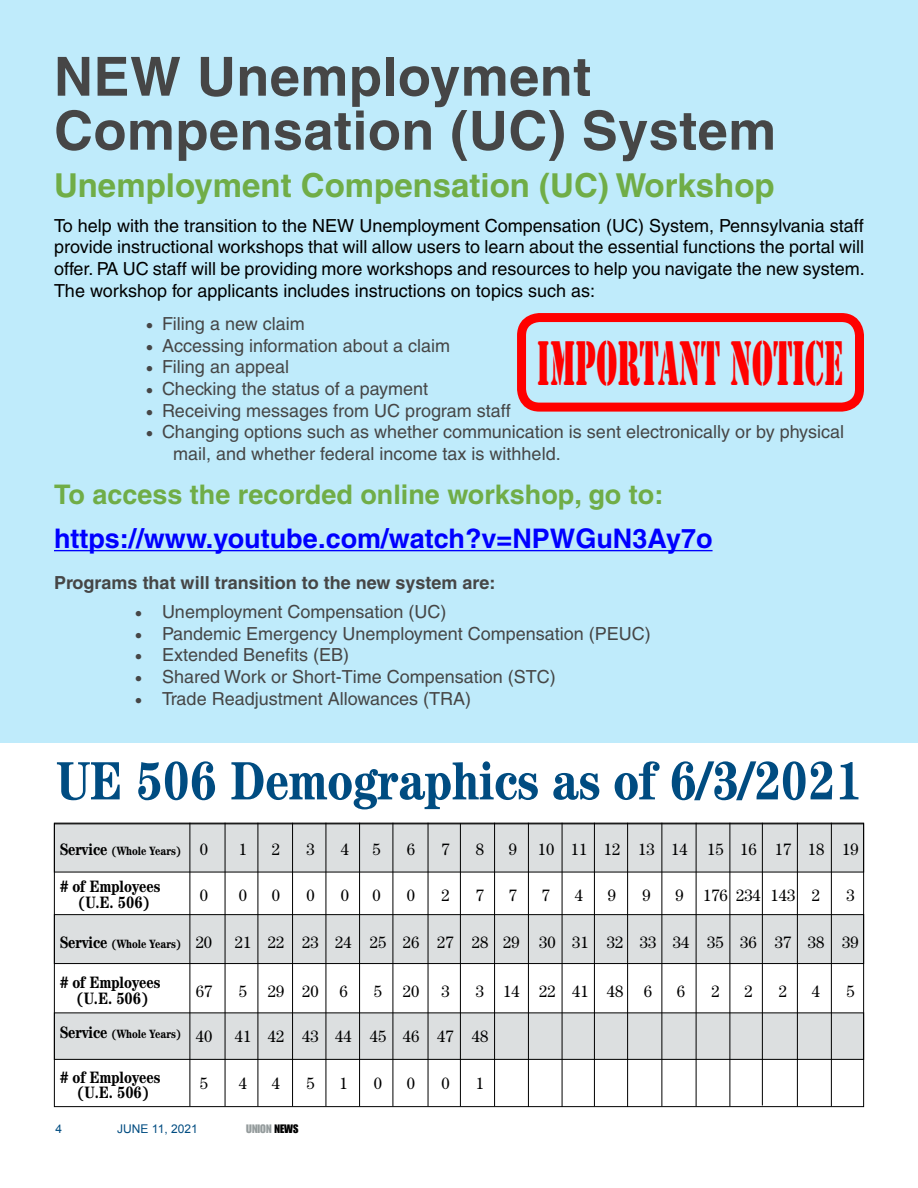
<style>
.page{position:relative;width:918px;height:1188px;background:#fff}
.page>*{position:absolute;margin:0;border:0;box-sizing:border-box;transform-origin:0 0}
.t1{font:58.5px "Stencil Std";color:#f00;scale:.5 1}
.t2{font:700 54px/54px "Helvetica";letter-spacing:.01em;color:#464646}
.t3{font:700 condensed 54px "Century";color:#004c81}
.t4{font:700 33px "Helvetica";color:#70ad47}
.t5{font:700 27px "Helvetica";color:#00f}
.t6{font:700 27px "Helvetica";color:#70ad47}
.t7{font:18px/21.6px "Helvetica";color:#464646}
.t8{font:18px/21.6px "Helvetica";color:#000;text-align:justify}
.t9{font:700 18px "Helvetica";color:#464646}
.t10{font:16.5px "Century";color:#000}
.t11{font:700 condensed 16.5px "Century";color:#000}
.t12{font:700 condensed 12px "Century";color:#000}
.t13{font:12px "Arial";color:#004c81}
.t14{font:12px "Impact";color:#959c9d}
.s1{font-size:16.5px}
.s2{font-weight:400;font-stretch:normal;font-size:16.5px}
.s3{color:#000}
</style>
<div class="page">
<div style="left:0;top:0;width:918px;height:742px;background:#bfebfb"></div>
<hr style="left:54px;top:550px;width:659px;height:1px;background:#00f">
<div style="left:517px;top:313px;width:347px;height:99px;border:9px solid #f00;border-radius:18px"></div>
<div style="left:54px;top:1013px;width:810px;height:46px;background:#dcdfe0"></div>
<div style="left:54px;top:1012px;width:810px;height:48px;border:1px solid #000"></div>
<div style="left:54px;top:915px;width:810px;height:49px;background:#dcdfe0"></div>
<div style="left:54px;top:914px;width:810px;height:50px;border:1px solid #000"></div>
<div style="left:54px;top:823px;width:810px;height:49px;background:#dcdfe0"></div>
<div style="left:54px;top:823px;width:810px;height:49px;border:1px solid #000"></div>
<hr style="left:831px;top:823px;width:1px;height:283px;background:#000">
<hr style="left:797px;top:823px;width:1px;height:283px;background:#000">
<hr style="left:762px;top:823px;width:1px;height:282px;background:#000">
<hr style="left:730px;top:823px;width:1px;height:283px;background:#000">
<hr style="left:696px;top:823px;width:1px;height:283px;background:#000">
<hr style="left:662px;top:823px;width:1px;height:283px;background:#000">
<hr style="left:627px;top:823px;width:1px;height:284px;background:#000">
<hr style="left:594px;top:823px;width:1px;height:283px;background:#000">
<hr style="left:562px;top:823px;width:1px;height:284px;background:#000">
<hr style="left:528px;top:823px;width:1px;height:284px;background:#000">
<hr style="left:494px;top:823px;width:1px;height:283px;background:#000">
<hr style="left:460px;top:823px;width:1px;height:283px;background:#000">
<hr style="left:428px;top:823px;width:1px;height:283px;background:#000">
<hr style="left:393px;top:823px;width:1px;height:283px;background:#000">
<hr style="left:359px;top:823px;width:1px;height:283px;background:#000">
<hr style="left:326px;top:823px;width:1px;height:283px;background:#000">
<hr style="left:292px;top:823px;width:1px;height:283px;background:#000">
<hr style="left:258px;top:823px;width:1px;height:283px;background:#000">
<hr style="left:225px;top:823px;width:1px;height:283px;background:#000">
<hr style="left:190px;top:823px;width:1px;height:283px;background:#000">
<h2 class="t2" style="left:54px;top:49px;width:724px">NEW Unemployment<br>Compensation (UC) System</h2>
<h3 class="t4" style="left:54px;top:165px;width:722px">Unemployment Compensation (UC) Workshop</h3>
<p class="t8" style="left:54px;top:215px;width:812px">To help with the transition to the NEW Unemployment Compensation (UC) System, Pennsylvania staff provide instructional workshops that will allow users to learn about the essential functions the portal will offer. PA UC staff will be providing more workshops and resources to help you navigate the new system.<br>The workshop for applicants includes instructions on topics such as:</p>
<p class="t7" style="left:146px;top:313px;width:160px">• Filing a new claim</p>
<p class="t7" style="left:146px;top:335px;width:305px">• Accessing information about a claim</p>
<p class="t7" style="left:146px;top:356px;width:144px">• Filing an appeal</p>
<p class="t7" style="left:146px;top:378px;width:283px">• Checking the status of a payment</p>
<p class="t7" style="left:146px;top:400px;width:366px">• Receiving messages from UC program staff</p>
<p class="t7" style="left:173px;top:421px;width:672px;text-indent:-27px">• Changing options such as whether communication is sent electronically or by physical mail, and whether federal income tax is withheld.</p>
<h3 class="t6" style="left:54px;top:478px;width:611px">To access the recorded online workshop, go to:</h3>
<h3 class="t5" style="left:54px;top:522px;width:660px">https://www.youtube.com/watch?v=NPWGuN3Ay7o</h3>
<p class="t9" style="left:54px;top:572px;width:443px">Programs that will transition to the new system are:</p>
<p class="t7" style="left:135px;top:601px;width:313px">• Unemployment Compensation (UC)</p>
<p class="t7" style="left:135px;top:623px;width:517px">• Pandemic Emergency Unemployment Compensation (PEUC)</p>
<p class="t7" style="left:135px;top:644px;width:216px">• Extended Benefits (EB)</p>
<p class="t7" style="left:135px;top:666px;width:422px">• Shared Work or Short-Time Compensation (STC)</p>
<p class="t7" style="left:135px;top:687px;width:338px">• Trade Readjustment Allowances (TRA)</p>
<h1 class="t1" style="left:537px;top:325px;width:615px">IMPORTANT NOTICE</h1>
<h2 class="t3" style="left:56px;top:749px;width:807px">UE 506 Demographics as of 6/3/2021</h2>
<p class="t12" style="left:60px;top:844px;width:150px"><span class="s1">Service</span> (Whole Years) <span class="s2">0</span></p>
<p class="t10" style="left:239px;top:840px;width:10px">1</p>
<p class="t10" style="left:272px;top:840px;width:10px">2</p>
<p class="t10" style="left:306px;top:840px;width:10px">3</p>
<p class="t10" style="left:341px;top:840px;width:10px">4</p>
<p class="t10" style="left:372px;top:840px;width:10px">5</p>
<p class="t10" style="left:407px;top:840px;width:10px">6</p>
<p class="t10" style="left:441px;top:840px;width:10px">7</p>
<p class="t10" style="left:476px;top:840px;width:10px">8</p>
<p class="t10" style="left:509px;top:840px;width:10px">9</p>
<p class="t10" style="left:538px;top:840px;width:323px">10 11 12 13 14 15 16 17 18 19</p>
<p class="t11" style="left:60px;top:877px;width:102px"># of Employees</p>
<p class="t10" style="left:200px;top:886px;width:10px">0</p>
<p class="t10" style="left:239px;top:886px;width:10px">0</p>
<p class="t10" style="left:272px;top:886px;width:10px">0</p>
<p class="t10" style="left:306px;top:886px;width:10px">0</p>
<p class="t10" style="left:341px;top:886px;width:10px">0</p>
<p class="t10" style="left:372px;top:886px;width:10px">0</p>
<p class="t10" style="left:407px;top:886px;width:10px">0</p>
<p class="t10" style="left:441px;top:886px;width:10px">2</p>
<p class="t10" style="left:476px;top:886px;width:10px">7</p>
<p class="t10" style="left:509px;top:886px;width:10px">7</p>
<p class="t10" style="left:542px;top:886px;width:10px">7</p>
<p class="t10" style="left:575px;top:886px;width:10px">4</p>
<p class="t10" style="left:608px;top:886px;width:10px">9</p>
<p class="t10" style="left:642px;top:886px;width:10px">9</p>
<p class="t10" style="left:675px;top:886px;width:146px">9 176 234 143 2</p>
<p class="t10" style="left:846px;top:886px;width:10px">3</p>
<p class="t12" style="left:60px;top:937px;width:154px"><span class="s1">Service</span> (Whole Years) <span class="s2">20</span></p>
<p class="t10" style="left:235px;top:933px;width:626px">21 22 23 24 25 26 27 28 29 30 31 32 33 34 35 36 37 38 39</p>
<p class="t11" style="left:60px;top:973px;width:102px"># of Employees</p>
<p class="t11" style="left:78px;top:893px;width:73px">(U.E. 506)</p>
<p class="t10" style="left:196px;top:982px;width:18px">67</p>
<p class="t10" style="left:239px;top:982px;width:10px">5</p>
<p class="t10" style="left:268px;top:982px;width:53px">29 20</p>
<p class="t10" style="left:339px;top:982px;width:10px">6</p>
<p class="t10" style="left:374px;top:982px;width:10px">5</p>
<p class="t10" style="left:403px;top:982px;width:18px">20</p>
<p class="t10" style="left:441px;top:982px;width:10px">3</p>
<p class="t10" style="left:476px;top:982px;width:149px">3 14 22 41 48</p>
<p class="t10" style="left:644px;top:982px;width:10px">6</p>
<p class="t10" style="left:677px;top:982px;width:10px">6</p>
<p class="t10" style="left:711px;top:982px;width:10px">2</p>
<p class="t10" style="left:744px;top:982px;width:10px">2</p>
<p class="t10" style="left:779px;top:982px;width:10px">2</p>
<p class="t10" style="left:812px;top:982px;width:10px">4</p>
<p class="t10" style="left:846px;top:982px;width:10px">5</p>
<p class="t10" style="left:196px;top:1027px;width:18px">40</p>
<p class="t10" style="left:235px;top:1027px;width:255px">41 42 43 44 45 46 47 48</p>
<p class="t11" style="left:77px;top:989px;width:73px">(U.E. 506)</p>
<p class="t12" style="left:60px;top:1027px;width:123px"><span class="s1">Service</span> (Whole Years)</p>
<p class="t11" style="left:60px;top:1067px;width:102px"># of Employees</p>
<p class="t10" style="left:200px;top:1074px;width:10px">5</p>
<p class="t10" style="left:239px;top:1074px;width:10px">4</p>
<p class="t10" style="left:272px;top:1074px;width:10px">4</p>
<p class="t10" style="left:306px;top:1074px;width:10px">5</p>
<p class="t10" style="left:339px;top:1074px;width:10px">1</p>
<p class="t10" style="left:374px;top:1074px;width:10px">0</p>
<p class="t10" style="left:407px;top:1074px;width:10px">0</p>
<p class="t10" style="left:441px;top:1074px;width:10px">0</p>
<p class="t10" style="left:476px;top:1074px;width:10px">1</p>
<p class="t11" style="left:77px;top:1083px;width:73px">(U.E. 506)</p>
<p class="t13" style="left:56px;top:1121px;width:8px">4</p>
<p class="t13" style="left:117px;top:1121px;width:82px">JUNE 11, 2021</p>
<p class="t14" style="left:246px;top:1122px;width:54px">UNION <span class="s3">NEWS</span></p>
</div>
